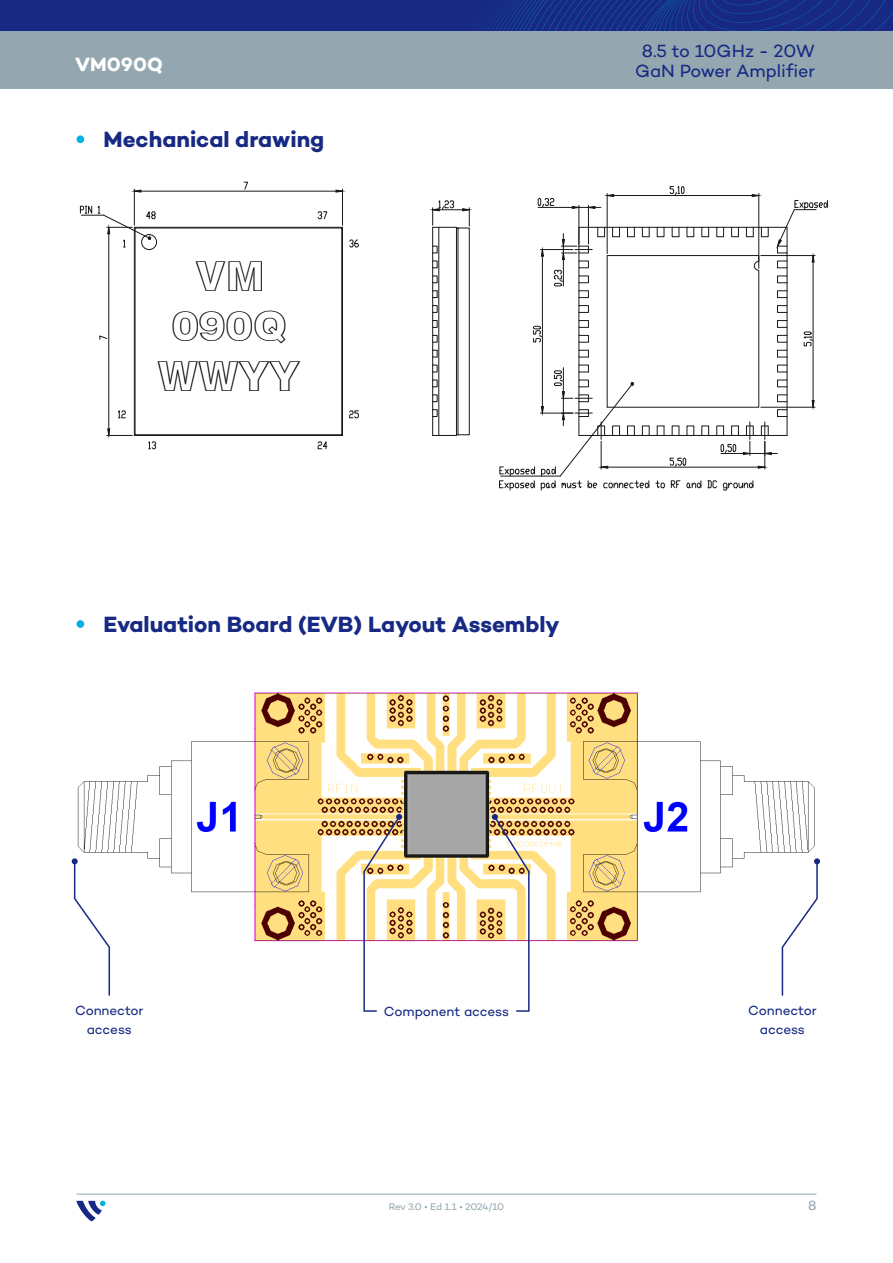
<style>
.page{position:relative;width:893px;height:1263px;background:#fff}
.page>*{position:absolute;margin:0;border:0;box-sizing:border-box;transform-origin:0 0}
.t1{font:41.25px/49.9px "Swiss 721 BT Black Outline";color:#000;text-align:center}
.t2{font:700 22.5px "Campton";color:#172983}
.t3{font:700 19.5px "Campton";color:#fff}
.t4{font:18px "Campton";letter-spacing:-.005em;color:#172983}
.t5{font:13.5px/19.5px "Campton";letter-spacing:-.01em;color:#172983;text-align:center}
.t6{font:13.5px "Campton";color:#94a7b0}
.t7{font:9.75px "Campton";letter-spacing:-.025em;color:#94a7b0}
</style>
<div class="page">
<div style="left:0;top:0;width:893px;height:89px;background:#94a7b0"></div>
<div style="left:0;top:0;width:893px;height:31px;background:#172983"></div>
<svg style="left:479px;top:0;width:414px;height:31px"></svg>
<hr style="left:77px;top:1194px;width:739px;height:1px;background:#94a7b0">
<svg style="left:77px;top:1201px;width:28px;height:20px"></svg>
<img style="left:77px;top:692px;width:738px;height:250px">
<div style="left:77px;top:135px;width:7px;height:8px;background:#00b0e6;border-radius:50%"></div>
<div style="left:77px;top:620px;width:7px;height:8px;background:#00b0e6;border-radius:50%"></div>
<svg style="left:492px;top:814px;width:38px;height:198px"></svg>
<svg style="left:363px;top:814px;width:39px;height:198px"></svg>
<svg style="left:79px;top:181px;width:749px;height:310px"></svg>
<svg style="left:781px;top:858px;width:39px;height:138px"></svg>
<svg style="left:72px;top:858px;width:39px;height:138px"></svg>
<p class="t4" style="left:642px;top:39px;width:175px">8.5 to 10GHz - 20W</p>
<p class="t3" style="left:75px;top:52px;width:89px">VM090Q</p>
<p class="t4" style="left:635px;top:59px;width:181px">GaN Power Amplifier</p>
<p class="t2" style="left:104px;top:125px;width:222px">Mechanical drawing</p>
<h1 class="t1" style="left:158px;top:251px;width:144px">VM<br>090Q<br>WWYY</h1>
<p class="t2" style="left:104px;top:610px;width:458px">Evaluation Board (EVB) Layout Assembly</p>
<p class="t5" style="left:75px;top:1000px;width:70px">Connector access</p>
<p class="t5" style="left:384px;top:1001px;width:127px">Component access</p>
<p class="t5" style="left:748px;top:1000px;width:70px">Connector access</p>
<p class="t7" style="left:389px;top:1200px;width:117px">Rev 3.0 • Ed 1.1 • 2024/10</p>
<p class="t6" style="left:808px;top:1197px;width:10px">8</p>
</div>
